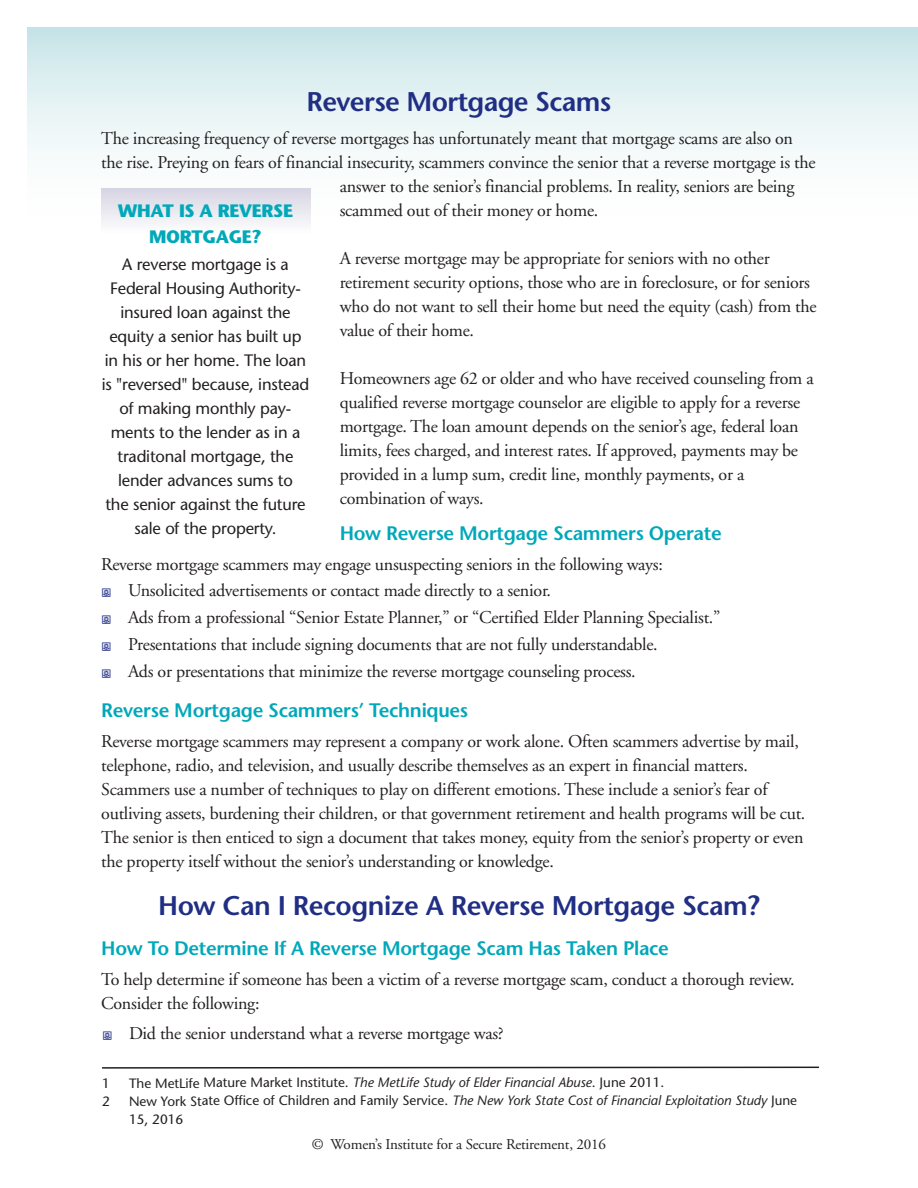
<style>
.page{position:relative;width:918px;height:1188px;background:#fff}
.page>*{position:absolute;margin:0;border:0;box-sizing:border-box;transform-origin:0 0}
.t1{font:600 27px "Stone Sans";letter-spacing:-.015em;color:#202e84}
.t2{font:600 19.5px "Stone Sans";letter-spacing:-.015em;color:#00a8b9}
.t3{font:18px/24px "Adobe Garamond";letter-spacing:-.015em;color:#231f20}
.t4{font:700 18px/25.5px "Stone Sans";letter-spacing:-.02em;color:#00a8b9;text-align:center}
.t5{font:16.5px/24px "Stone Sans";letter-spacing:-.01em;color:#231f20;text-align:center}
.t6{font:15px "Adobe Garamond";letter-spacing:-.01em;color:#231f20}
.t7{font:13.5px/18.1px "Stone Sans";color:#231f20}
.s1{font-family:"Botanical";font-size:10.5px;color:#202e84}
.s2{font-style:italic}
</style>
<div class="page">
<div style="left:27px;top:27px;width:891px;height:191px;background:linear-gradient(to bottom,#cbe6e9,#fff)"></div>
<svg style="left:102px;top:1066px;width:717px;height:3px;background:#908e8f"></svg>
<div style="left:101px;top:189px;width:209px;height:43px;background:linear-gradient(to bottom,#d7d5e3,#fcfdfd)"></div>
<h1 class="t1" style="left:307px;top:91px;width:306px">Reverse Mortgage Scams</h1>
<p class="t3" style="left:101px;top:128px;width:693px">The increasing frequency of reverse mortgages has unfortunately meant that mortgage scams are also on</p>
<p class="t3" style="left:101px;top:152px;width:716px">the rise. Preying on fears of financial insecurity, scammers convince the senior that a reverse mortgage is the</p>
<p class="t3" style="left:340px;top:176px;width:456px">answer to the senior’s financial problems. In reality, seniors are being</p>
<p class="t3" style="left:340px;top:200px;width:260px">scammed out of their money or home.</p>
<p class="t3" style="left:340px;top:248px;width:478px">A reverse mortgage may be appropriate for seniors with no other retirement security options, those who are in foreclosure, or for seniors who do not want to sell their home but need the equity (cash) from the value of their home.</p>
<p class="t3" style="left:340px;top:368px;width:475px">Homeowners age 62 or older and who have received counseling from a qualified reverse mortgage counselor are eligible to apply for a reverse mortgage. The loan amount depends on the senior’s age, federal loan limits, fees charged, and interest rates. If approved, payments may be provided in a lump sum, credit line, monthly payments, or a combination of ways.</p>
<p class="t2" style="left:340px;top:526px;width:383px">How Reverse Mortgage Scammers Operate</p>
<p class="t3" style="left:101px;top:553px;width:621px;line-height:26.7px">Reverse mortgage scammers may engage unsuspecting seniors in the following ways:<br><span class="s1">M</span> Unsolicited advertisements or contact made directly to a senior.<br><span class="s1">M</span> Ads from a professional “Senior Estate Planner,” or “Certified Elder Planning Specialist.” <span class="s1">M</span> Presentations that include signing documents that are not fully understandable.<br><span class="s1">M</span> Ads or presentations that minimize the reverse mortgage counseling process.</p>
<p class="t2" style="left:101px;top:703px;width:368px">Reverse Mortgage Scammers’ Techniques</p>
<p class="t3" style="left:101px;top:731px;width:706px">Reverse mortgage scammers may represent a company or work alone. Often scammers advertise by mail, telephone, radio, and television, and usually describe themselves as an expert in financial matters.<br>Scammers use a number of techniques to play on different emotions. These include a senior’s fear of outliving assets, burdening their children, or that government retirement and health programs will be cut.<br>The senior is then enticed to sign a document that takes money, equity from the senior’s property or even the property itself without the senior’s understanding or knowledge.</p>
<h1 class="t1" style="left:158px;top:895px;width:603px">How Can I Recognize A Reverse Mortgage Scam?</h1>
<p class="t2" style="left:101px;top:941px;width:569px">How To Determine If A Reverse Mortgage Scam Has Taken Place</p>
<p class="t3" style="left:101px;top:969px;width:695px">To help determine if someone has been a victim of a reverse mortgage scam, conduct a thorough review.<br>Consider the following:</p>
<p class="t3" style="left:102px;top:1023px;width:403px"><span class="s1">M</span> Did the senior understand what a reverse mortgage was?</p>
<p class="t7" style="left:102px;top:1075px;width:9px">1</p>
<p class="t7" style="left:129px;top:1075px;width:537px">The MetLife Mature Market Institute. <span class="s2">The MetLife Study of Elder Financial Abuse</span>. June 2011.</p>
<p class="t7" style="left:102px;top:1093px;width:9px">2</p>
<p class="t7" style="left:129px;top:1093px;width:670px">New York State Office of Children and Family Service. <span class="s2">The New York State Cost of Financial Exploitation Study</span> June<br>15, 2016</p>
<p class="t6" style="left:312px;top:1139px;width:296px">© Women’s Institute for a Secure Retirement, 2016</p>
<p class="t4" style="left:118px;top:200px;width:177px">WHAT IS A REVERSE<br>MORTGAGE?</p>
<p class="t5" style="left:102px;top:254px;width:209px">A reverse mortgage is a<br>Federal Housing Authority&shy;insured loan against the equity a senior has built up in his or her home. The loan is "reversed" because, instead of making monthly pay&shy;ments to the lender as in a traditonal mortgage, the lender advances sums to<br>the senior against the future sale of the property.</p>
</div>
